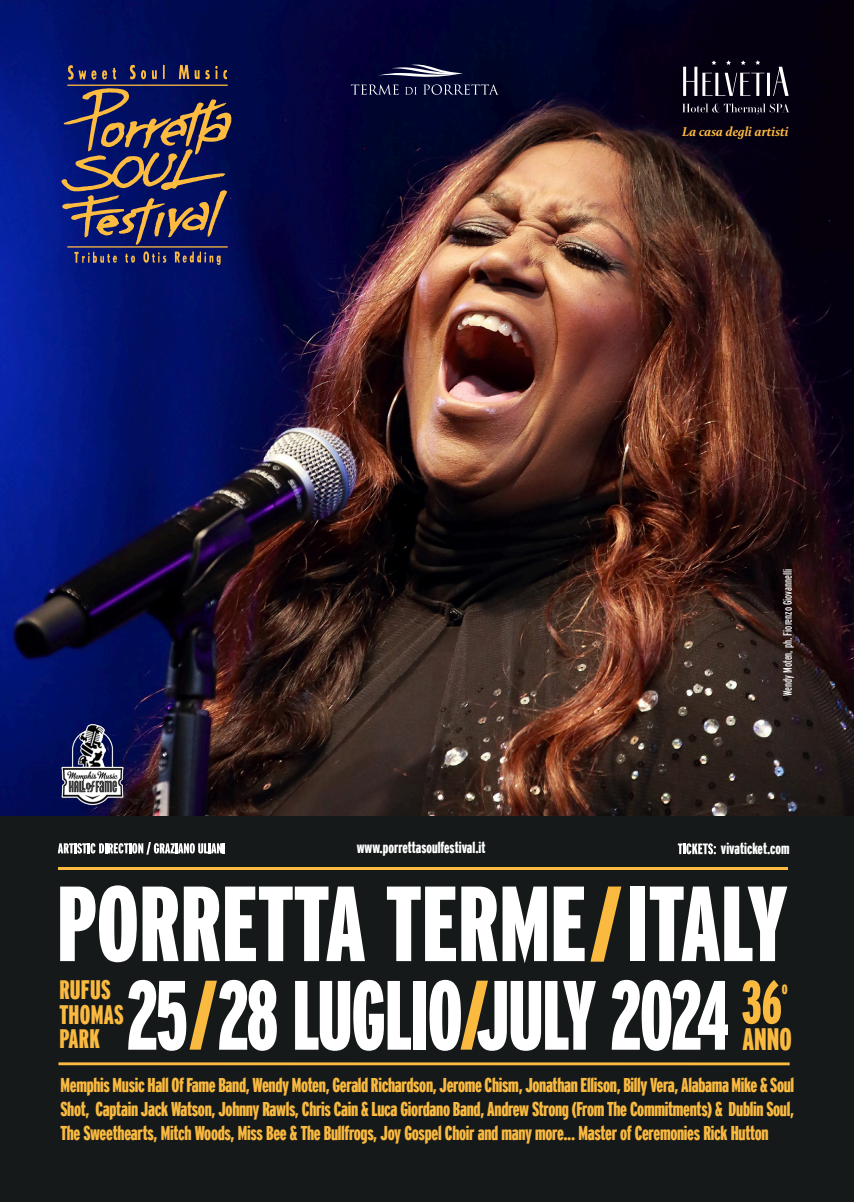
<style>
.page{position:relative;width:854px;height:1202px;background:#fff}
.page>*{position:absolute;margin:0;border:0;box-sizing:border-box;transform-origin:0 0}
.t1{font:900 extra-condensed 106.4px "Interstate";color:#fff}
.t2{font:900 extra-condensed 98.2px "Interstate";letter-spacing:-.025em;color:#fff;scale:.9 1}
.t3{font:900 extra-condensed 60.8px "Interstate";color:#faba40;scale:.92 1}
.t4{font:900 extra-condensed 31px "Interstate";color:#faba40}
.t5{font:900 extra-condensed 26.8px/24.8px "Interstate";letter-spacing:.01em;color:#faba40}
.t6{font:900 extra-condensed 20px/24px "Interstate";letter-spacing:-.015em;color:#faba40;text-align:justify}
.t7{font:900 extra-condensed 18.2px "Interstate";color:#faba40;scale:.92 1}
.t8{font:900 extra-condensed 15.8px "Interstate";color:#fff}
.t9{font:italic 700 13.2px "Calluna";color:#fdbb3f}
.t10{font:extra-condensed 12px "Interstate";letter-spacing:-.005em;color:#fff}
</style>
<div class="page">
<img style="left:0;top:0;width:853px;height:816px">
<svg style="left:61px;top:88px;width:170px;height:157px;background:#3f3a5c"></svg>
<svg style="left:74px;top:251px;width:147px;height:14px;background:#353463"></svg>
<svg style="left:68px;top:64px;width:159px;height:16px;background:#353154"></svg>
<hr style="left:67px;top:85px;width:161px;height:1px;background:#fdbb3f">
<hr style="left:67px;top:246px;width:161px;height:2px;background:#fdbb3f">
<div style="left:0;top:816px;width:853px;height:386px;background:#161919"></div>
<svg style="left:58px;top:842px;width:167px;height:13px"></svg>
<svg style="left:677px;top:843px;width:38px;height:11px"></svg>
<hr style="left:58px;top:1062px;width:731px;height:3px;background:#fdbb3f">
<svg style="left:189px;top:981px;width:28px;height:69px"></svg>
<svg style="left:460px;top:981px;width:28px;height:69px"></svg>
<svg style="left:590px;top:886px;width:31px;height:76px"></svg>
<hr style="left:58px;top:867px;width:729px;height:3px;background:#fdbb3f">
<svg style="left:350px;top:84px;width:48px;height:11px"></svg>
<svg style="left:405px;top:87px;width:12px;height:8px"></svg>
<svg style="left:423px;top:84px;width:75px;height:11px"></svg>
<svg style="left:378px;top:65px;width:85px;height:13px"></svg>
<svg style="left:681px;top:104px;width:108px;height:8px"></svg>
<svg style="left:683px;top:60px;width:105px;height:36px;background:#3a3642"></svg>
<img style="left:61px;top:723px;width:64px;height:83px">
<p class="t9" style="left:682px;top:127px;width:108px">La casa degli artisti</p>
<p class="t8" style="left:356px;top:840px;width:130px">www.porrettasoulfestival.it</p>
<p class="t10" style="left:782px;top:696px;width:129px;rotate:-90deg">Wendy Moten, ph. Fiorenzo Giovannelli</p>
<p class="t8" style="left:720px;top:842px;width:70px">vivaticket.com</p>
<h1 class="t1" style="left:57px;top:877px;width:732px">PORRETTA TERME ITALY</h1>
<h3 class="t5" style="left:59px;top:978px;width:66px">RUFUS<br>THOMAS<br>PARK</h3>
<h2 class="t2" style="left:126px;top:972px;width:670px">25 28 LUGLIO JULY 2024</h2>
<h3 class="t3" style="left:741px;top:975px;width:45px">36</h3>
<p class="t7" style="left:781px;top:980px;width:8px">o</p>
<h3 class="t4" style="left:742px;top:1025px;width:51px">ANNO</h3>
<p class="t6" style="left:60px;top:1074px;width:735px">Memphis Music Hall Of Fame Band, Wendy Moten, Gerald Richardson, Jerome Chism, Jonathan Ellison, Billy Vera, Alabama Mike &amp; Soul Shot, Captain Jack Watson, Johnny Rawls, Chris Cain &amp; Luca Giordano Band, Andrew Strong (From The Commitments) &amp; Dublin Soul, The Sweethearts, Mitch Woods, Miss Bee &amp; The Bullfrogs, Joy Gospel Choir and many more... Master of Ceremonies Rick Hutton</p>
</div>
